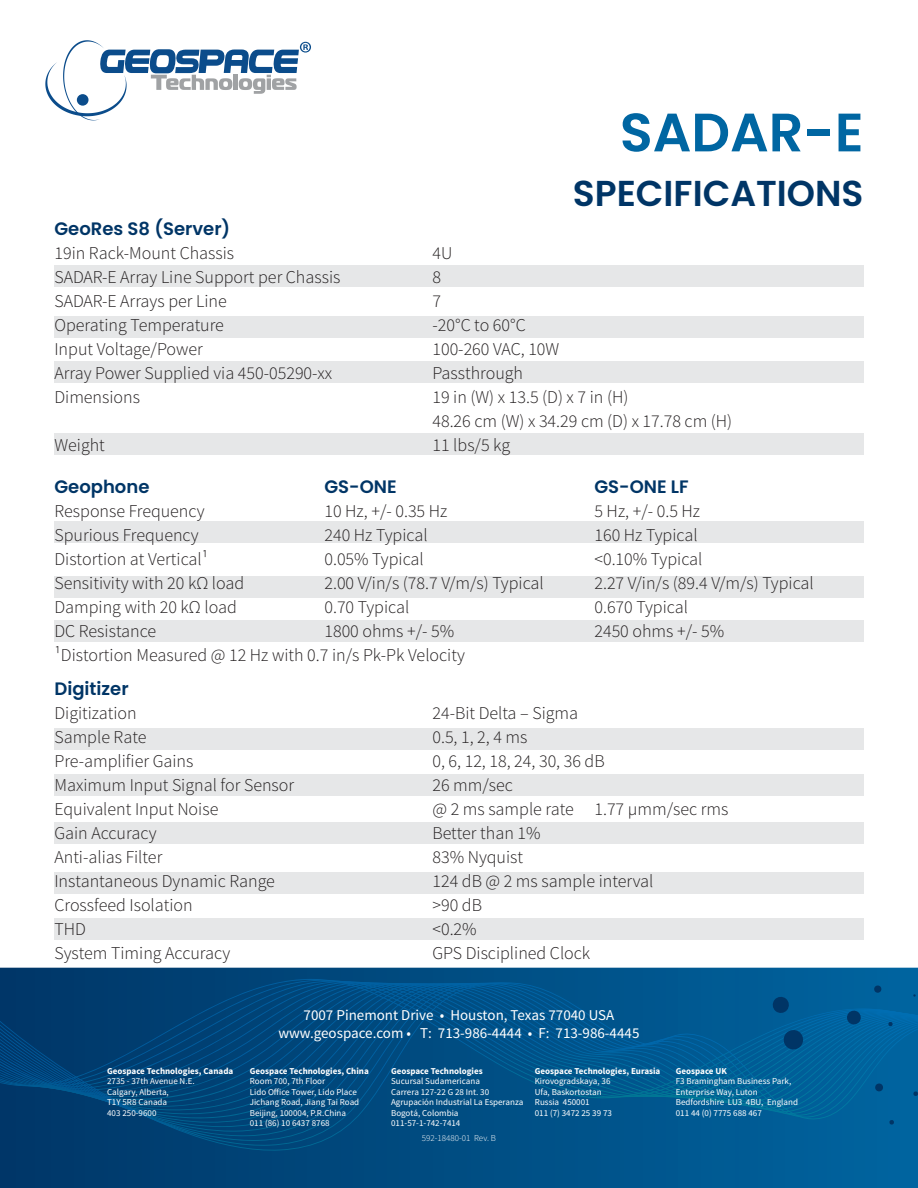
<style>
.page{position:relative;width:918px;height:1188px;background:#fff}
.page>*{position:absolute;margin:0;border:0;box-sizing:border-box;transform-origin:0 0}
.t1{font:600 54px "Poppins";color:#0066a2}
.t2{font:600 36px "Poppins";color:#003566}
.t3{font:300 18px "Source Sans Pro";color:#231f20}
.t4{font:600 18px "Poppins";color:#003566}
.t5{font:15px "Source Sans Pro";color:#fff}
.t6{font:9px/10.5px "Source Sans Pro";color:#fff}
.t7{font:700 9px "Source Sans Pro";color:#fff}
.t8{font:300 9px "Source Sans Pro";color:#fff}
</style>
<div class="page">
<svg style="left:45px;top:40px;width:266px;height:80px"></svg>
<svg style="left:0;top:968px;width:918px;height:220px;background:#004c82"></svg>
<svg style="left:0;top:979px;width:918px;height:174px;background:#004f85"></svg>
<svg style="left:772px;top:996px;width:18px;height:18px"></svg>
<svg style="left:783px;top:1029px;width:21px;height:22px"></svg>
<svg style="left:846px;top:1010px;width:16px;height:15px"></svg>
<svg style="left:874px;top:985px;width:8px;height:8px"></svg>
<svg style="left:888px;top:1022px;width:5px;height:4px"></svg>
<svg style="left:875px;top:1083px;width:9px;height:9px"></svg>
<svg style="left:889px;top:1120px;width:5px;height:5px"></svg>
<svg style="left:913px;top:1091px;width:5px;height:5px"></svg>
<div style="left:54px;top:266px;width:810px;height:21px;background:#e6e7e8"></div>
<div style="left:54px;top:316px;width:810px;height:22px;background:#e6e7e8"></div>
<div style="left:54px;top:361px;width:810px;height:22px;background:#e6e7e8"></div>
<div style="left:54px;top:433px;width:810px;height:22px;background:#e6e7e8"></div>
<div style="left:54px;top:522px;width:810px;height:21px;background:#e6e7e8"></div>
<div style="left:54px;top:576px;width:810px;height:22px;background:#e6e7e8"></div>
<div style="left:54px;top:620px;width:810px;height:22px;background:#e6e7e8"></div>
<div style="left:54px;top:728px;width:810px;height:21px;background:#e6e7e8"></div>
<div style="left:54px;top:774px;width:810px;height:21px;background:#e6e7e8"></div>
<div style="left:54px;top:822px;width:810px;height:22px;background:#e6e7e8"></div>
<div style="left:54px;top:873px;width:810px;height:21px;background:#e6e7e8"></div>
<div style="left:54px;top:919px;width:810px;height:21px;background:#e6e7e8"></div>
<p class="t1" style="left:620px;top:101px;width:245px">SADAR-E</p>
<p class="t2" style="left:573px;top:173px;width:292px">SPECIFICATIONS</p>
<p class="t4" style="left:54px;top:218px;width:177px">GeoRes S8 (Server)</p>
<p class="t3" style="left:54px;top:242px;width:181px">19in Rack-Mount Chassis</p>
<p class="t3" style="left:432px;top:242px;width:21px">4U</p>
<p class="t3" style="left:54px;top:266px;width:288px">SADAR-E Array Line Support per Chassis</p>
<p class="t3" style="left:432px;top:266px;width:10px">8</p>
<p class="t3" style="left:54px;top:290px;width:174px">SADAR-E Arrays per Line</p>
<p class="t3" style="left:432px;top:290px;width:10px">7</p>
<p class="t3" style="left:54px;top:314px;width:171px">Operating Temperature</p>
<p class="t3" style="left:432px;top:314px;width:95px">-20°C to 60°C</p>
<p class="t3" style="left:54px;top:338px;width:150px">Input Voltage/Power</p>
<p class="t3" style="left:432px;top:338px;width:128px">100-260 VAC, 10W</p>
<p class="t3" style="left:54px;top:362px;width:279px">Array Power Supplied via 450-05290-xx</p>
<p class="t3" style="left:432px;top:362px;width:92px">Passthrough</p>
<p class="t3" style="left:54px;top:386px;width:87px">Dimensions</p>
<p class="t3" style="left:432px;top:386px;width:197px">19 in (W) x 13.5 (D) x 7 in (H)</p>
<p class="t3" style="left:432px;top:410px;width:301px">48.26 cm (W) x 34.29 cm (D) x 17.78 cm (H)</p>
<p class="t3" style="left:54px;top:434px;width:52px">Weight</p>
<p class="t3" style="left:432px;top:434px;width:79px">11 lbs/5 kg</p>
<p class="t4" style="left:54px;top:476px;width:97px">Geophone</p>
<p class="t4" style="left:324px;top:476px;width:74px">GS-ONE</p>
<p class="t4" style="left:594px;top:476px;width:96px">GS-ONE LF</p>
<p class="t3" style="left:54px;top:500px;width:152px">Response Frequency</p>
<p class="t3" style="left:324px;top:500px;width:125px">10 Hz, +/- 0.35 Hz</p>
<p class="t3" style="left:594px;top:500px;width:107px">5 Hz, +/- 0.5 Hz</p>
<p class="t3" style="left:54px;top:524px;width:146px">Spurious Frequency</p>
<p class="t3" style="left:324px;top:524px;width:105px">240 Hz Typical</p>
<p class="t3" style="left:594px;top:524px;width:105px">160 Hz Typical</p>
<p class="t3" style="left:54px;top:548px;width:155px">Distortion at Vertical¹</p>
<p class="t3" style="left:324px;top:548px;width:101px">0.05% Typical</p>
<p class="t3" style="left:594px;top:548px;width:110px">&lt;0.10% Typical</p>
<p class="t3" style="left:54px;top:572px;width:191px">Sensitivity with 20 kΩ load</p>
<p class="t3" style="left:324px;top:572px;width:221px">2.00 V/in/s (78.7 V/m/s) Typical</p>
<p class="t3" style="left:594px;top:572px;width:221px">2.27 V/in/s (89.4 V/m/s) Typical</p>
<p class="t3" style="left:54px;top:596px;width:184px">Damping with 20 kΩ load</p>
<p class="t3" style="left:324px;top:596px;width:86px">0.70 Typical</p>
<p class="t3" style="left:594px;top:596px;width:95px">0.670 Typical</p>
<p class="t3" style="left:54px;top:620px;width:103px">DC Resistance</p>
<p class="t3" style="left:324px;top:620px;width:131px">1800 ohms +/- 5%</p>
<p class="t3" style="left:594px;top:620px;width:131px">2450 ohms +/- 5%</p>
<p class="t3" style="left:54px;top:644px;width:412px">¹Distortion Measured @ 12 Hz with 0.7 in/s Pk-Pk Velocity</p>
<p class="t4" style="left:54px;top:678px;width:76px">Digitizer</p>
<p class="t3" style="left:54px;top:702px;width:84px">Digitization</p>
<p class="t3" style="left:432px;top:702px;width:147px">24-Bit Delta – Sigma</p>
<p class="t3" style="left:54px;top:726px;width:94px">Sample Rate</p>
<p class="t3" style="left:432px;top:726px;width:97px">0.5, 1, 2, 4 ms</p>
<p class="t3" style="left:54px;top:750px;width:141px">Pre-amplifier Gains</p>
<p class="t3" style="left:432px;top:750px;width:174px">0, 6, 12, 18, 24, 30, 36 dB</p>
<p class="t3" style="left:54px;top:774px;width:241px">Maximum Input Signal for Sensor</p>
<p class="t3" style="left:432px;top:774px;width:82px">26 mm/sec</p>
<p class="t3" style="left:54px;top:798px;width:165px">Equivalent Input Noise</p>
<p class="t3" style="left:432px;top:798px;width:297px">@ 2 ms sample rate 1.77 µmm/sec rms</p>
<p class="t3" style="left:54px;top:822px;width:104px">Gain Accuracy</p>
<p class="t3" style="left:432px;top:822px;width:110px">Better than 1%</p>
<p class="t3" style="left:54px;top:846px;width:109px">Anti-alias Filter</p>
<p class="t3" style="left:432px;top:846px;width:92px">83% Nyquist</p>
<p class="t3" style="left:54px;top:870px;width:222px">Instantaneous Dynamic Range</p>
<p class="t3" style="left:432px;top:870px;width:222px">124 dB @ 2 ms sample interval</p>
<p class="t3" style="left:54px;top:894px;width:140px">Crossfeed Isolation</p>
<p class="t3" style="left:432px;top:894px;width:51px">&gt;90 dB</p>
<p class="t3" style="left:54px;top:918px;width:33px">THD</p>
<p class="t3" style="left:432px;top:918px;width:46px">&lt;0.2%</p>
<p class="t3" style="left:54px;top:942px;width:177px">System Timing Accuracy</p>
<p class="t3" style="left:432px;top:942px;width:159px">GPS Disciplined Clock</p>
<p class="t7" style="left:107px;top:1065px;width:128px">Geospace Technologies, Canada</p>
<p class="t6" style="left:107px;top:1076px;width:89px">2735 - 37th Avenue N.E.<br>Calgary, Alberta,<br>T1Y 5R8 Canada<br>403 250-9600</p>
<p class="t5" style="left:304px;top:1006px;width:312px">7007 Pinemont Drive • Houston, Texas 77040 USA</p>
<p class="t5" style="left:278px;top:1024px;width:363px">www.geospace.com • T: 713-986-4444 • F: 713-986-4445</p>
<p class="t7" style="left:250px;top:1065px;width:121px">Geospace Technologies, China</p>
<p class="t6" style="left:250px;top:1076px;width:111px">Room 700, 7th Floor<br>Lido Office Tower, Lido Place<br>Jichang Road, Jiang Tai Road<br>Beijing, 100004, P.R.China<br>011 (86) 10 6437 8768</p>
<p class="t7" style="left:391px;top:1065px;width:93px">Geospace Technologies</p>
<p class="t6" style="left:391px;top:1076px;width:134px">Sucursal Sudamericana<br>Carrera 127-22 G 28 Int. 30<br>Agrupación Industrial La Esperanza<br>Bogotá, Colombia<br>011-57-1-742-7414</p>
<p class="t8" style="left:422px;top:1133px;width:76px">592-18480-01 Rev. B</p>
<p class="t7" style="left:535px;top:1065px;width:127px">Geospace Technologies, Eurasia</p>
<p class="t6" style="left:535px;top:1076px;width:79px">Kirovogradskaya, 36<br>Ufa, Baskortostan<br>Russia 450001<br>011 (7) 3472 25 39 73</p>
<p class="t7" style="left:676px;top:1065px;width:53px">Geospace UK</p>
<p class="t6" style="left:676px;top:1076px;width:124px">F3 Bramingham Business Park,<br>Enterprise Way, Luton<br>Bedfordshire LU3 4BU, England<br>011 44 (0) 7775 688 467</p>
</div>
